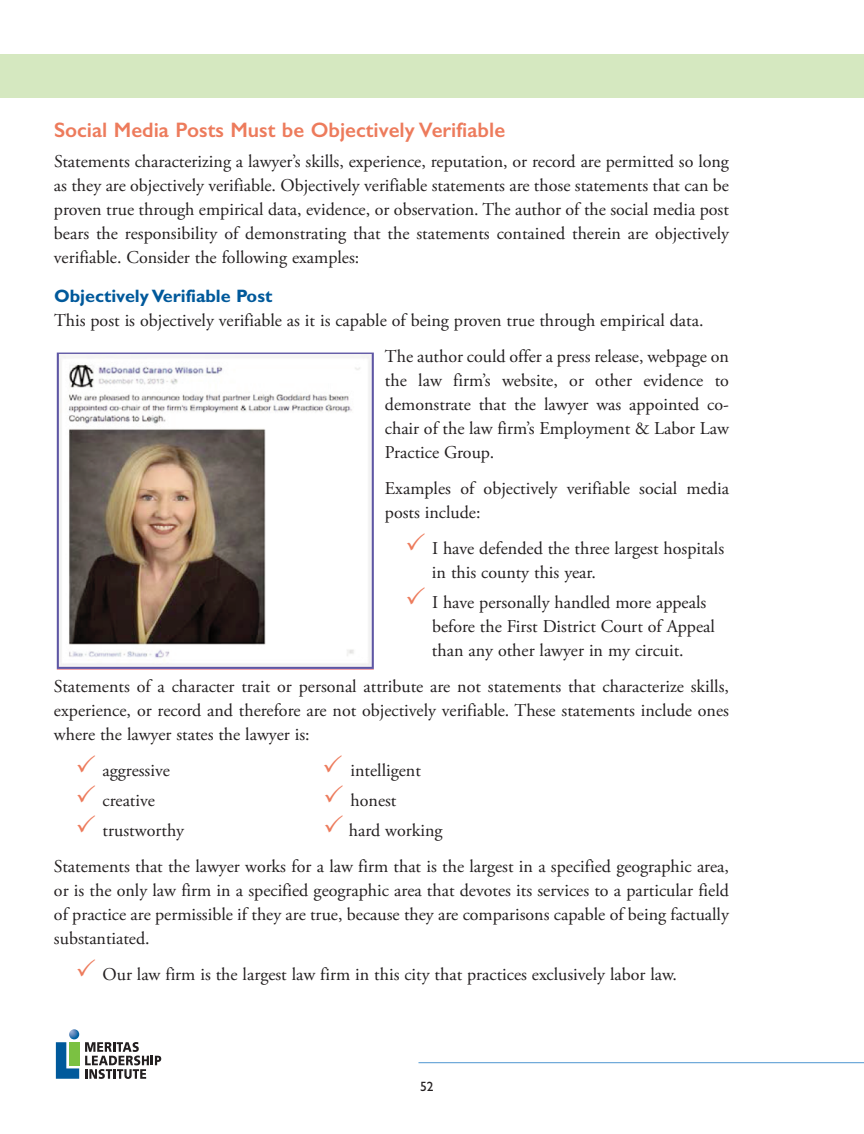
<style>
.page{position:relative;width:864px;height:1134px;background:#fff}
.page>*{position:absolute;margin:0;border:0;box-sizing:border-box;transform-origin:0 0}
.t1{font:600 21px "Gill Sans";color:#ed7b5c}
.t2{font:18px/24px "Adobe Garamond Pro";color:#231f20;text-align:justify}
.t3{font:700 18px "Gill Sans Std";color:#00599b}
.t4{font:500 13.5px "Gill Sans MT Std";color:#231f20}
</style>
<div class="page">
<div style="left:0;top:54px;width:864px;height:43px;background:#d5e8c0"></div>
<svg style="left:85px;top:1042px;width:76px;height:37px"></svg>
<svg style="left:56px;top:1029px;width:23px;height:50px"></svg>
<hr style="left:418px;top:1062px;width:446px;height:1px;background:#4e96d1">
<img style="left:56px;top:352px;width:318px;height:318px">
<p class="t1" style="left:54px;top:117px;width:453px">Social Media Posts Must be Objectively Verifiable</p>
<p class="t2" style="left:54px;top:151px;width:677px">Statements characterizing a lawyer’s skills, experience, reputation, or record are permitted so long as they are objectively verifiable. Objectively verifiable statements are those statements that can be proven true through empirical data, evidence, or observation. The author of the social media post bears the responsibility of demonstrating that the statements contained therein are objectively verifiable. Consider the following examples:</p>
<p class="t3" style="left:54px;top:289px;width:220px">Objectively Verifiable Post</p>
<p class="t2" style="left:385px;top:304px;width:346px;line-height:36px;text-indent:-331px">This post is objectively verifiable as it is capable of being proven true through empirical data.<br>The author could offer a press release, webpage on</p>
<p class="t2" style="left:385px;top:370px;width:346px">the law firm’s website, or other evidence to demonstrate that the lawyer was appointed co&shy;chair of the law firm’s Employment &amp; Labor Law Practice Group.</p>
<p class="t2" style="left:385px;top:478px;width:346px">Examples of objectively verifiable social media posts include:</p>
<p class="t2" style="left:432px;top:538px;width:294px">I have defended the three largest hospitals in this county this year.</p>
<p class="t2" style="left:432px;top:592px;width:284px;text-align:left">I have personally handled more appeals before the First District Court of Appeal than any other lawyer in my circuit.</p>
<p class="t2" style="left:54px;top:676px;width:676px">Statements of a character trait or personal attribute are not statements that characterize skills, experience, or record and therefore are not objectively verifiable. These statements include ones where the lawyer states the lawyer is:</p>
<p class="t2" style="left:103px;top:760px;width:69px">aggressive</p>
<p class="t2" style="left:351px;top:760px;width:72px">intelligent</p>
<p class="t2" style="left:103px;top:790px;width:54px">creative</p>
<p class="t2" style="left:351px;top:790px;width:47px">honest</p>
<p class="t2" style="left:103px;top:820px;width:83px">trustworthy</p>
<p class="t2" style="left:54px;top:814px;width:676px;line-height:36px;text-align:center">hard working<br>Statements that the lawyer works for a law firm that is the largest in a specified geographic area,</p>
<p class="t2" style="left:54px;top:880px;width:677px">or is the only law firm in a specified geographic area that devotes its services to a particular field of practice are permissible if they are true, because they are comparisons capable of being factually substantiated.</p>
<p class="t2" style="left:103px;top:964px;width:576px">Our law firm is the largest law firm in this city that practices exclusively labor law.</p>
<p class="t4" style="left:420px;top:1082px;width:15px">52</p>
</div>
